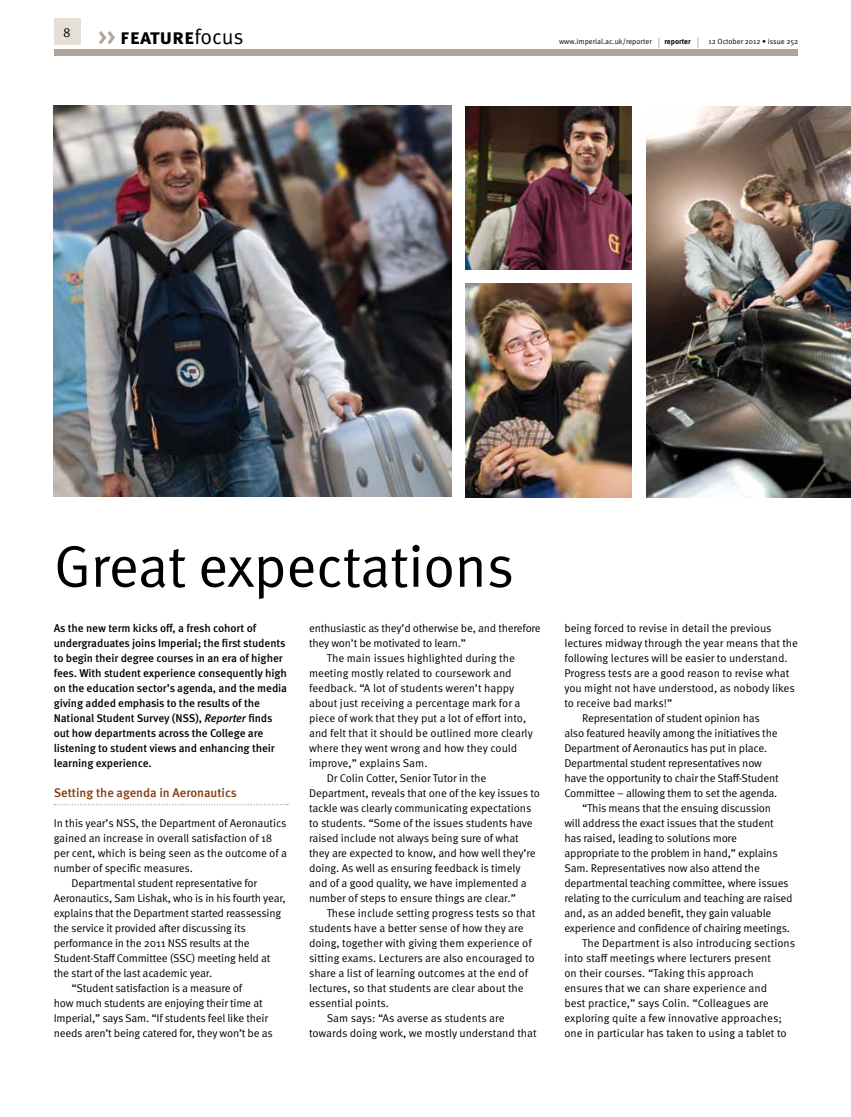
<style>
.page{position:relative;width:851px;height:1117px;background:#fff}
.page>*{position:absolute;margin:0;border:0;box-sizing:border-box;transform-origin:0 0}
.t1{font:58.75px "Meta OT Norm";letter-spacing:-.015em;color:#000}
.t2{font:700 21.25px "Meta OT";letter-spacing:-.005em;color:#000}
.t3{font:13.12px "Meta OT Norm";color:#000}
.t4{font:500 12.5px "Meta OT";letter-spacing:-.005em;color:#84390d}
.t5{font:11.25px "Meta OT Norm";letter-spacing:-.015em;color:#000}
.t6{font:500 11.25px/15px "Meta OT";letter-spacing:-.01em;color:#000}
.t7{font:7.5px "Meta OT Norm";letter-spacing:-.005em;color:#000}
.t8{font:700 7.5px "Meta OT";color:#000}
.s1{color:#b0a49a}
.s2{font-family:"Meta OT Norm";font-weight:400}
.s3{font-size:11.25px}
.s4{font-family:"Meta OT Norm";font-weight:400;font-size:11.25px}
.s5{font-style:italic}
</style>
<div class="page">
<img style="left:646px;top:106px;width:204px;height:391px">
<img style="left:53px;top:105px;width:398px;height:391px">
<svg style="left:54px;top:804px;width:234px;height:1px"></svg>
<img style="left:465px;top:284px;width:166px;height:213px">
<img style="left:465px;top:106px;width:166px;height:163px">
<div style="left:54px;top:19px;width:26px;height:26px;background:#e5dfd6"></div>
<div style="left:54px;top:49px;width:743px;height:7px;background:#b0a49a"></div>
<p class="t3" style="left:63px;top:24px;width:9px">8</p>
<h2 class="t2" style="left:98px;top:24px;width:147px"><span class="s1">&gt;&gt;</span> feature<span class="s2">focus</span></h2>
<p class="t7" style="left:559px;top:37px;width:102px">www.imperial.ac.uk/reporter <span class="s3">|</span></p>
<p class="t8" style="left:664px;top:37px;width:35px">reporter <span class="s4">|</span></p>
<p class="t7" style="left:708px;top:37px;width:91px">12 October 2012 • issue 252</p>
<h1 class="t1" style="left:54px;top:531px;width:462px">Great expectations</h1>
<p class="t6" style="left:54px;top:620px;width:235px">As the new term kicks off, a fresh cohort of undergraduates joins Imperial; the first students to begin their degree courses in an era of higher fees. With student experience consequently high on the education sector’s agenda, and the media giving added emphasis to the results of the<br>N ational Student Survey (NSS), <span class="s5">Reporter</span> finds out how departments across the College are listening to student views and enhancing their learning experience.</p>
<p class="t4" style="left:54px;top:784px;width:184px">Setting the agenda in Aeronautics</p>
<p class="t5" style="left:54px;top:816px;width:234px">In this year’s NSS, the Department of Aeronautics</p>
<p class="t5" style="left:54px;top:831px;width:220px">gained an increase in overall satisfaction of 18</p>
<p class="t5" style="left:54px;top:846px;width:235px">per cent, which is being seen as the outcome of a</p>
<p class="t5" style="left:54px;top:861px;width:141px">number of specific measures.</p>
<p class="t5" style="left:71px;top:876px;width:187px">Departmental student representative for</p>
<p class="t5" style="left:54px;top:891px;width:233px">Aeronautics, Sam Lishak, who is in his fourth year,</p>
<p class="t5" style="left:54px;top:906px;width:229px">explains that the Department started reassessing</p>
<p class="t5" style="left:54px;top:921px;width:193px">the service it provided after discussing its</p>
<p class="t5" style="left:54px;top:936px;width:197px">performance in the 2011 NSS results at the</p>
<p class="t5" style="left:54px;top:951px;width:218px">Student-Staff Committee (SSC) meeting held at</p>
<p class="t5" style="left:54px;top:966px;width:160px">the start of the last academic year.</p>
<p class="t5" style="left:71px;top:981px;width:172px">“Student satisfaction is a measure of</p>
<p class="t5" style="left:54px;top:996px;width:210px">how much students are enjoying their time at</p>
<p class="t5" style="left:54px;top:1011px;width:216px">Imperial,” says Sam. “If students feel like their</p>
<p class="t5" style="left:54px;top:1026px;width:220px">needs aren’t being catered for, they won’t be as</p>
<p class="t5" style="left:309px;top:621px;width:233px">enthusiastic as they’d otherwise be, and therefore</p>
<p class="t5" style="left:309px;top:636px;width:158px">they won’t be motivated to learn.”</p>
<p class="t5" style="left:327px;top:651px;width:190px">The main issues highlighted during the</p>
<p class="t5" style="left:309px;top:666px;width:204px">meeting mostly related to coursework and</p>
<p class="t5" style="left:309px;top:681px;width:206px">feedback. “A lot of students weren’t happy</p>
<p class="t5" style="left:309px;top:696px;width:213px">about just receiving a percentage mark for a</p>
<p class="t5" style="left:309px;top:711px;width:219px">piece of work that they put a lot of effort into,</p>
<p class="t5" style="left:309px;top:726px;width:225px">and felt that it should be outlined more clearly</p>
<p class="t5" style="left:309px;top:741px;width:210px">where they went wrong and how they could</p>
<p class="t5" style="left:309px;top:756px;width:120px">improve,” explains Sam.</p>
<p class="t5" style="left:327px;top:771px;width:161px">Dr Colin Cotter, Senior Tutor in the</p>
<p class="t5" style="left:309px;top:786px;width:232px">Department, reveals that one of the key issues to</p>
<p class="t5" style="left:309px;top:801px;width:224px">tackle was clearly communicating expectations</p>
<p class="t5" style="left:309px;top:816px;width:225px">to students. “Some of the issues students have</p>
<p class="t5" style="left:309px;top:831px;width:211px">raised include not always being sure of what</p>
<p class="t5" style="left:309px;top:846px;width:228px">they are expected to know, and how well they’re</p>
<p class="t5" style="left:309px;top:861px;width:213px">doing. As well as ensuring feedback is timely</p>
<p class="t5" style="left:309px;top:876px;width:219px">and of a good quality, we have implemented a</p>
<p class="t5" style="left:309px;top:891px;width:208px">number of steps to ensure things are clear.”</p>
<p class="t5" style="left:327px;top:906px;width:210px">These include setting progress tests so that</p>
<p class="t5" style="left:309px;top:921px;width:216px">students have a better sense of how they are</p>
<p class="t5" style="left:309px;top:936px;width:224px">doing, together with giving them experience of</p>
<p class="t5" style="left:309px;top:950px;width:227px">sitting exams. Lecturers are also encouraged to</p>
<p class="t5" style="left:309px;top:965px;width:220px">share a list of learning outcomes at the end of</p>
<p class="t5" style="left:309px;top:980px;width:216px">lectures, so that students are clear about the</p>
<p class="t5" style="left:309px;top:995px;width:82px">essential points.</p>
<p class="t5" style="left:327px;top:1010px;width:179px">Sam says: “As averse as students are</p>
<p class="t5" style="left:309px;top:1025px;width:229px">towards doing work, we mostly understand that</p>
<p class="t5" style="left:564px;top:620px;width:209px">being forced to revise in detail the previous</p>
<p class="t5" style="left:564px;top:635px;width:235px">lectures midway through the year means that the</p>
<p class="t5" style="left:564px;top:650px;width:225px">following lectures will be easier to understand.</p>
<p class="t5" style="left:564px;top:665px;width:226px">Progress tests are a good reason to revise what</p>
<p class="t5" style="left:564px;top:680px;width:232px">you might not have understood, as nobody likes</p>
<p class="t5" style="left:564px;top:695px;width:109px">to receive bad marks!”</p>
<p class="t5" style="left:582px;top:710px;width:179px">Representation of student opinion has</p>
<p class="t5" style="left:564px;top:725px;width:215px">also featured heavily among the initiatives the</p>
<p class="t5" style="left:564px;top:740px;width:204px">Department of Aeronautics has put in place.</p>
<p class="t5" style="left:564px;top:755px;width:199px">Departmental student representatives now</p>
<p class="t5" style="left:564px;top:770px;width:216px">have the opportunity to chair the Staff-Student</p>
<p class="t5" style="left:564px;top:785px;width:214px">Committee – allowing them to set the agenda.</p>
<p class="t5" style="left:582px;top:800px;width:190px">“This means that the ensuing discussion</p>
<p class="t5" style="left:564px;top:815px;width:211px">will address the exact issues that the student</p>
<p class="t5" style="left:564px;top:830px;width:174px">has raised, leading to solutions more</p>
<p class="t5" style="left:564px;top:845px;width:215px">appropriate to the problem in hand,” explains</p>
<p class="t5" style="left:564px;top:860px;width:197px">Sam. Representatives now also attend the</p>
<p class="t5" style="left:564px;top:875px;width:226px">departmental teaching committee, where issues</p>
<p class="t5" style="left:564px;top:890px;width:230px">relating to the curriculum and teaching are raised</p>
<p class="t5" style="left:564px;top:905px;width:208px">and, as an added benefit, they gain valuable</p>
<p class="t5" style="left:564px;top:920px;width:227px">experience and confidence of chairing meetings.</p>
<p class="t5" style="left:582px;top:935px;width:214px">The Department is also introducing sections</p>
<p class="t5" style="left:564px;top:950px;width:208px">into staff meetings where lecturers present</p>
<p class="t5" style="left:564px;top:965px;width:191px">on their courses. “Taking this approach</p>
<p class="t5" style="left:564px;top:980px;width:204px">ensures that we can share experience and</p>
<p class="t5" style="left:564px;top:995px;width:206px">best practice,” says Colin. “Colleagues are</p>
<p class="t5" style="left:564px;top:1010px;width:219px">exploring quite a few innovative approaches;</p>
<p class="t5" style="left:564px;top:1025px;width:224px">one in particular has taken to using a tablet to</p>
</div>
